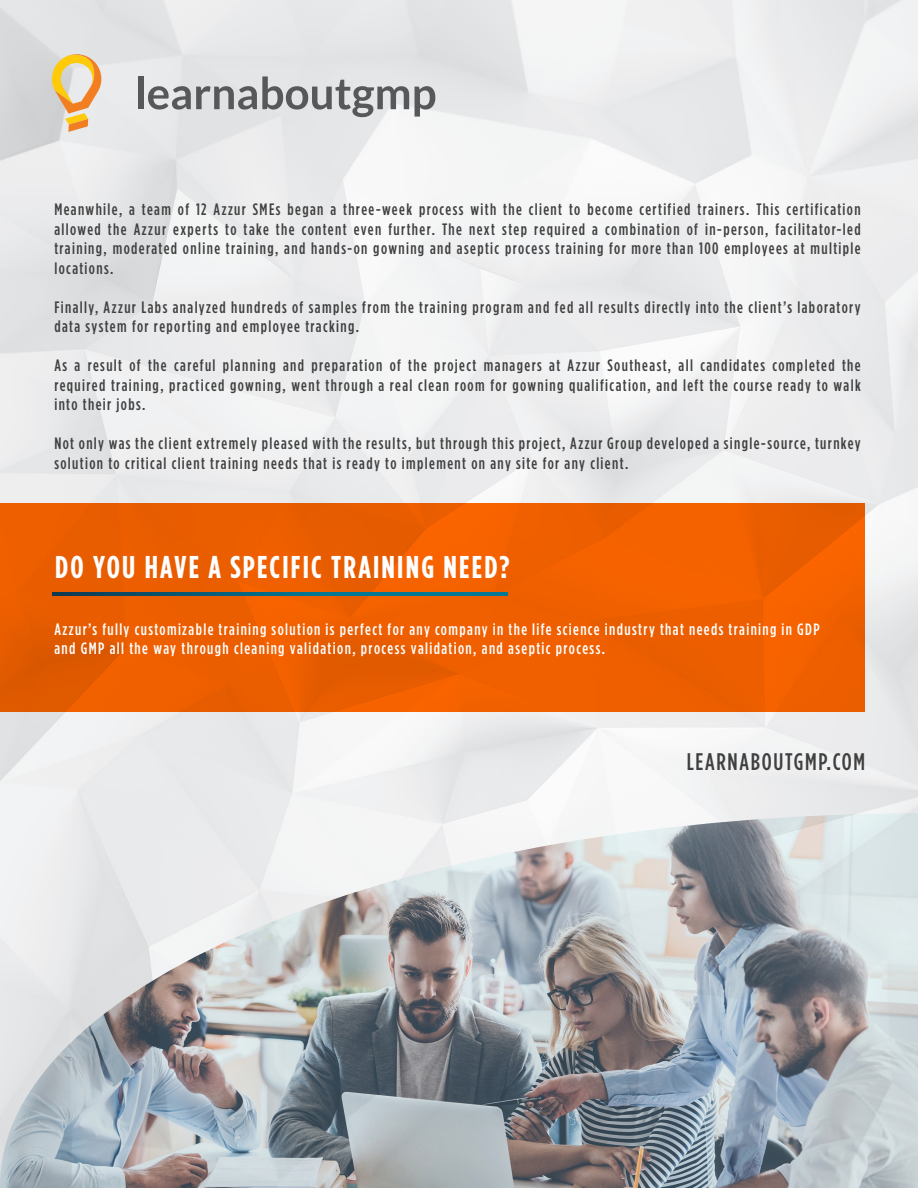
<style>
.page{position:relative;width:918px;height:1188px;background:#fff}
.page>*{position:absolute;margin:0;border:0;box-sizing:border-box;transform-origin:0 0}
.t1{font:700 31.5px "Gotham Condensed";letter-spacing:.07em;color:#fff}
.t2{font:500 24px "Gotham Condensed";letter-spacing:.07em;color:#404040}
.t3{font:500 16.5px/19.5px "Gotham Condensed";letter-spacing:.085em;color:#404040;text-align:justify}
.t4{font:500 16.5px/19.5px "Gotham Condensed";letter-spacing:.085em;color:#fff}
</style>
<div class="page">
<img style="left:0;top:0;width:918px;height:813px">
<img style="left:0;top:813px;width:918px;height:375px">
<div style="left:0;top:503px;width:865px;height:209px;background:#ee5f00"></div>
<svg style="left:53px;top:593px;width:454px;height:3px"></svg>
<div style="left:138px;top:76px;width:5px;height:33px;background:#57585a"></div>
<svg style="left:148px;top:76px;width:261px;height:41px;background:#babbbd"></svg>
<svg style="left:415px;top:86px;width:20px;height:31px"></svg>
<svg style="left:52px;top:54px;width:49px;height:78px;background:#e9c992"></svg>
<p class="t3" style="left:54px;top:199px;width:808px">Meanwhile, a team of 12 Azzur SMEs began a three-week process with the client to become certified trainers. This certification allowed the Azzur experts to take the content even further. The next step required a combination of in-person, facilitator-led training, moderated online training, and hands-on gowning and aseptic process training for more than 100 employees at multiple locations.</p>
<p class="t3" style="left:54px;top:297px;width:808px">Finally, Azzur Labs analyzed hundreds of samples from the training program and fed all results directly into the client’s laboratory data system for reporting and employee tracking.</p>
<p class="t3" style="left:54px;top:355px;width:808px">As a result of the careful planning and preparation of the project managers at Azzur Southeast, all candidates completed the required training, practiced gowning, went through a real clean room for gowning qualification, and left the course ready to walk into their jobs.</p>
<p class="t3" style="left:54px;top:433px;width:808px">Not only was the client extremely pleased with the results, but through this project, Azzur Group developed a single-source, turnkey solution to critical client training needs that is ready to implement on any site for any client.</p>
<p class="t1" style="left:55px;top:549px;width:456px">DO YOU HAVE A SPECIFIC TRAINING NEED?</p>
<p class="t4" style="left:54px;top:619px;width:767px">Azzur’s fully customizable training solution is perfect for any company in the life science industry that needs training in GDP and GMP all the way through cleaning validation, process validation, and aseptic process.</p>
<p class="t2" style="left:687px;top:748px;width:180px">LEARNABOUTGMP.COM</p>
</div>
